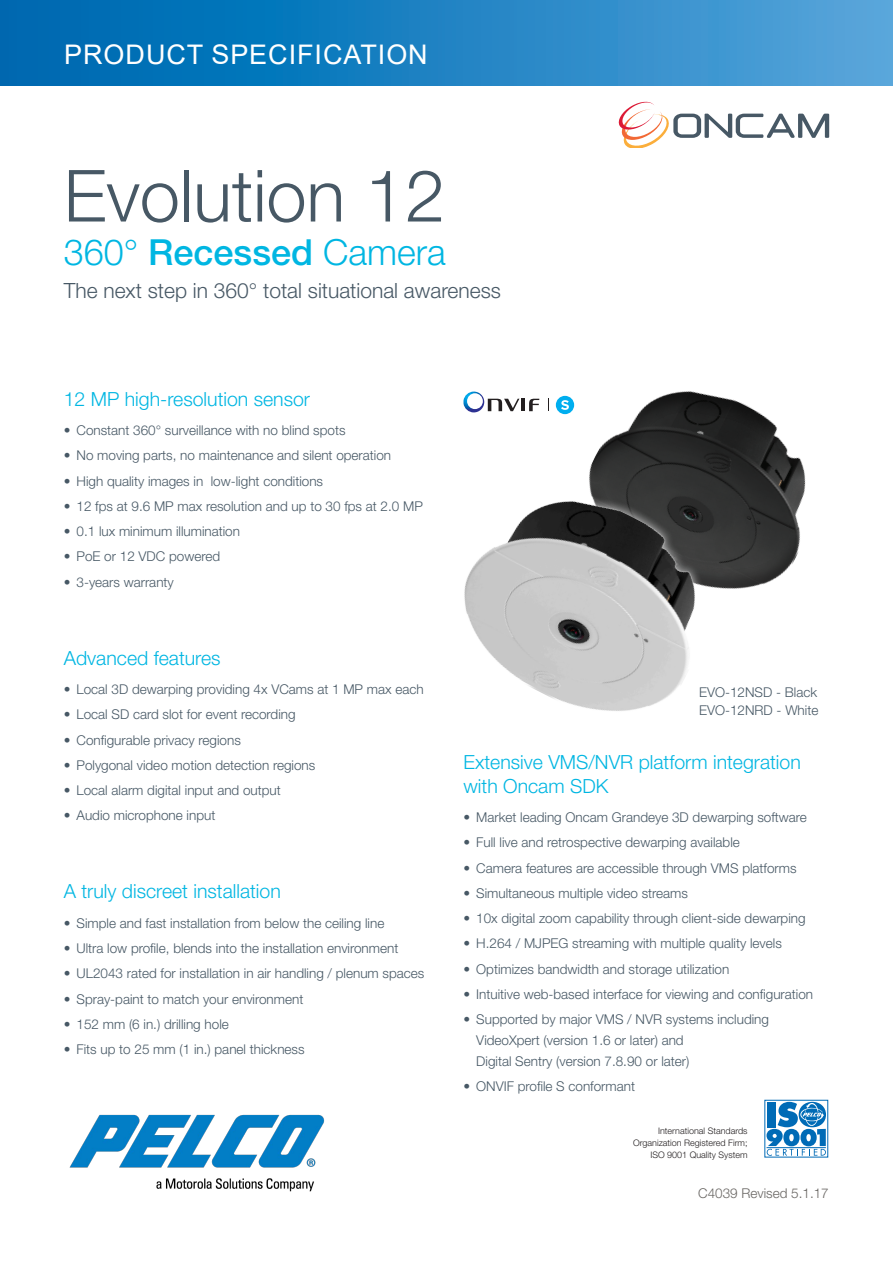
<style>
.page{position:relative;width:893px;height:1263px;background:#fff}
.page>*{position:absolute;margin:0;border:0;box-sizing:border-box;transform-origin:0 0}
.t1{font:300 72px "Helvetica Neue LT Std";color:#475865}
.t2{font:300 36px "Helvetica Neue LT Std";color:#00b6e2}
.t3{font:27px "Arial";letter-spacing:.035em;color:#fff}
.t4{font:300 21px "Helvetica Neue LT Std";color:#475865}
.Heading{font:300 19.5px/24px "Helvetica Neue LT Std";color:#00b6e2}
.Bulleted_List{font:300 13.5px/21px "Helvetica Neue LT Std";color:#475865}
.t5{font:300 13.5px "Helvetica Neue LT Std";color:#696663}
.t6{font:300 9px "Helvetica Neue LT Std";color:#231f20}
.s1{font-weight:500}
</style>
<div class="page">
<hr style="left:521px;top:399px;width:4px;height:12px;background:#231f20">
<svg style="left:529px;top:399px;width:10px;height:12px"></svg>
<svg style="left:463px;top:392px;width:56px;height:20px"></svg>
<svg style="left:548px;top:398px;width:1px;height:13px"></svg>
<svg style="left:555px;top:391px;width:251px;height:196px"></svg>
<svg style="left:555px;top:450px;width:197px;height:139px;background:#454545"></svg>
<img style="left:464px;top:460px;width:275px;height:251px">
<div style="left:0;top:0;width:893px;height:85px;background:linear-gradient(to right,#0065ae,#55a4da)"></div>
<svg style="left:618px;top:101px;width:211px;height:47px"></svg>
<svg style="left:766px;top:1102px;width:60px;height:54px"></svg>
<img style="left:69px;top:1114px;width:256px;height:78px">
<p class="t3" style="left:64px;top:36px;width:365px">PRODUCT SPECIFICATION</p>
<p class="t1" style="left:64px;top:152px;width:383px">Evolution 12</p>
<p class="t2" style="left:64px;top:230px;width:383px">360° <span class="s1">Recessed</span> Camera</p>
<p class="t4" style="left:64px;top:278px;width:439px">The next step in 360° total situational awareness</p>
<p class="Heading" style="left:64px;top:386px;width:248px">12 MP high-resolution sensor</p>
<p class="Bulleted_List" style="left:64px;top:419px;width:283px">• Constant 360° surveillance with no blind spots</p>
<p class="Bulleted_List" style="left:64px;top:445px;width:329px">• No moving parts, no maintenance and silent operation</p>
<p class="Bulleted_List" style="left:64px;top:470px;width:261px">• High quality images in low-light conditions</p>
<p class="Bulleted_List" style="left:64px;top:495px;width:361px">• 12 fps at 9.6 MP max resolution and up to 30 fps at 2.0 MP</p>
<p class="Bulleted_List" style="left:64px;top:520px;width:178px">• 0.1 lux minimum illumination</p>
<p class="Bulleted_List" style="left:64px;top:546px;width:158px">• PoE or 12 VDC powered</p>
<p class="Bulleted_List" style="left:64px;top:571px;width:112px">• 3-years warranty</p>
<p class="Heading" style="left:64px;top:645px;width:158px">Advanced features</p>
<p class="Bulleted_List" style="left:64px;top:678px;width:361px">• Local 3D dewarping providing 4x VCams at 1 MP max each</p>
<p class="Bulleted_List" style="left:64px;top:704px;width:233px">• Local SD card slot for event recording</p>
<p class="Bulleted_List" style="left:64px;top:729px;width:179px">• Configurable privacy regions</p>
<p class="Bulleted_List" style="left:64px;top:754px;width:253px">• Polygonal video motion detection regions</p>
<p class="Bulleted_List" style="left:64px;top:779px;width:219px">• Local alarm digital input and output</p>
<p class="Bulleted_List" style="left:64px;top:805px;width:153px">• Audio microphone input</p>
<p class="Heading" style="left:64px;top:879px;width:219px">A truly discreet installation</p>
<p class="Bulleted_List" style="left:64px;top:912px;width:322px">• Simple and fast installation from below the ceiling line</p>
<p class="Bulleted_List" style="left:64px;top:937px;width:336px">• Ultra low profile, blends into the installation environment</p>
<p class="Bulleted_List" style="left:64px;top:963px;width:362px">• UL2043 rated for installation in air handling / plenum spaces</p>
<p class="Bulleted_List" style="left:64px;top:988px;width:241px">• Spray-paint to match your environment</p>
<p class="Bulleted_List" style="left:64px;top:1013px;width:167px">• 152 mm (6 in.) drilling hole</p>
<p class="Bulleted_List" style="left:64px;top:1038px;width:242px">• Fits up to 25 mm (1 in.) panel thickness</p>
<p class="Bulleted_List" style="left:699px;top:681px;width:120px">EVO-12NSD - Black</p>
<p class="Bulleted_List" style="left:699px;top:699px;width:121px">EVO-12NRD - White</p>
<p class="Heading" style="left:463px;top:749px;width:339px">Extensive VMS/NVR platform integration with Oncam SDK</p>
<p class="Bulleted_List" style="left:463px;top:806px;width:345px">• Market leading Oncam Grandeye 3D dewarping software</p>
<p class="Bulleted_List" style="left:463px;top:832px;width:278px">• Full live and retrospective dewarping available</p>
<p class="Bulleted_List" style="left:463px;top:857px;width:335px">• Camera features are accessible through VMS platforms</p>
<p class="Bulleted_List" style="left:463px;top:882px;width:226px">• Simultaneous multiple video streams</p>
<p class="Bulleted_List" style="left:463px;top:907px;width:344px">• 10x digital zoom capability through client-side dewarping</p>
<p class="Bulleted_List" style="left:463px;top:933px;width:320px">• H.264 / MJPEG streaming with multiple quality levels</p>
<p class="Bulleted_List" style="left:463px;top:958px;width:267px">• Optimizes bandwidth and storage utilization</p>
<p class="Bulleted_List" style="left:463px;top:983px;width:351px">• Intuitive web-based interface for viewing and configuration</p>
<p class="Bulleted_List" style="left:476px;top:1008px;width:294px;text-indent:-13px">• Supported by major VMS / NVR systems including<br>VideoXpert (version 1.6 or later) and<br>Digital Sentry (version 7.8.90 or later)</p>
<p class="Bulleted_List" style="left:463px;top:1076px;width:173px">• ONVIF profile S conformant</p>
<p class="t6" style="left:658px;top:1125px;width:91px">International Standards</p>
<p class="t6" style="left:633px;top:1137px;width:116px">Organization Registered Firm;</p>
<p class="t6" style="left:650px;top:1149px;width:99px">ISO 9001 Quality System</p>
<p class="t5" style="left:698px;top:1185px;width:132px">C4039 Revised 5.1.17</p>
</div>
